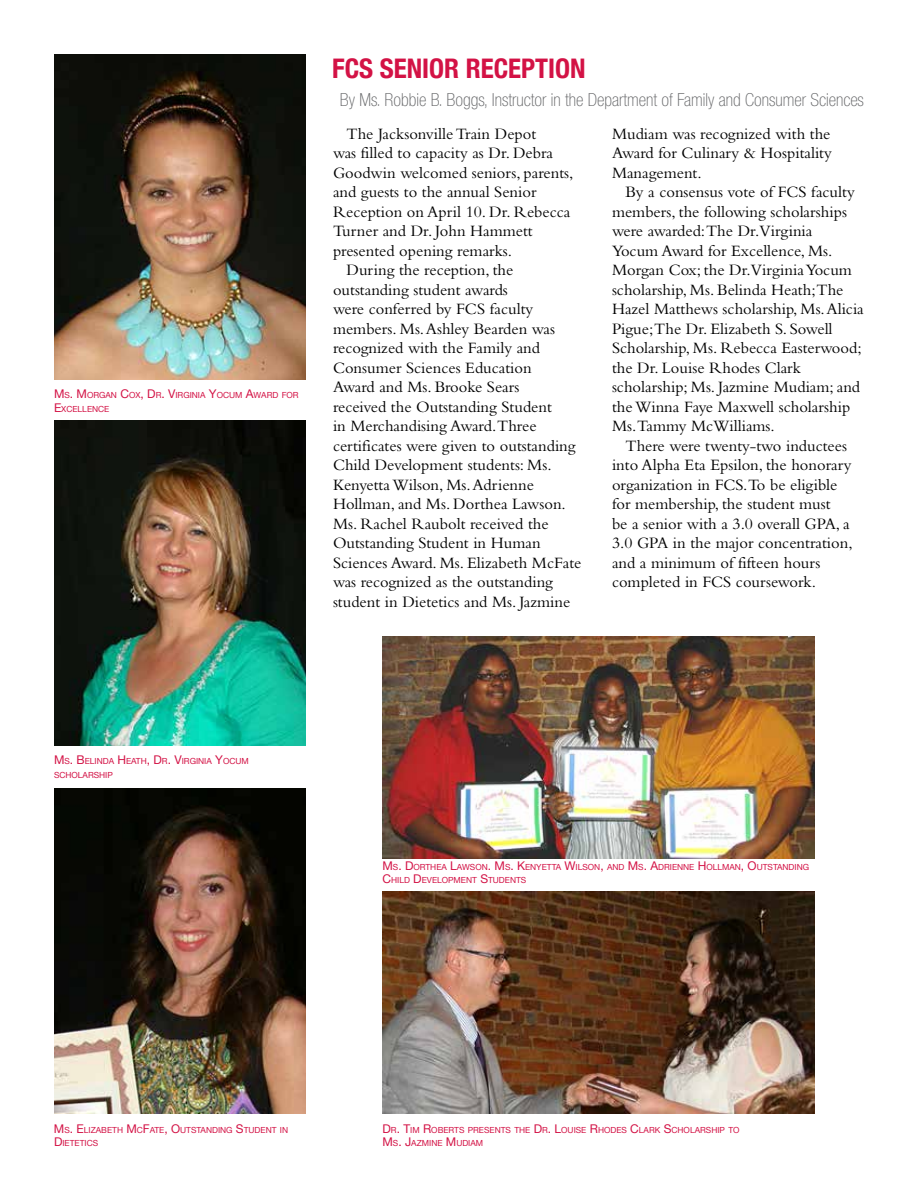
<style>
.page{position:relative;width:918px;height:1188px;background:#fff}
.page>*{position:absolute;margin:0;border:0;box-sizing:border-box;transform-origin:0 0}
.t1{font:700 condensed 27px "Helvetica Neue";color:#d31245}
.t2{font:100 condensed 18px "Helvetica Neue";color:#636466}
.t3{font:16.5px/19.5px "Bembo Std";color:#000}
.t4{font:8.4px/13.5px "Helvetica Neue";color:#d31245}
.s1{font-size:12px}
</style>
<div class="page">
<img style="left:54px;top:420px;width:252px;height:325px">
<img style="left:382px;top:637px;width:432px;height:222px">
<img style="left:54px;top:788px;width:252px;height:326px">
<img style="left:382px;top:892px;width:432px;height:222px">
<img style="left:54px;top:54px;width:252px;height:325px">
<p class="t4" style="left:54px;top:389px;width:246px"><span class="s1">M</span>S<span class="s1">. M</span>ORGAN <span class="s1">C</span>OX<span class="s1">, D</span>R<span class="s1">. V</span>IRGINIA <span class="s1">Y</span>OCUM <span class="s1">A</span>WARD FOR<br><span class="s1">E</span>XCELLENCE</p>
<h1 class="t1" style="left:332px;top:46px;width:15px">FCS</h1>
<h1 class="t1" style="left:380px;top:46px;width:207px">SENIOR RECEPTION</h1>
<p class="t2" style="left:340px;top:90px;width:526px">By Ms. Robbie B. Boggs, Instructor in the Department of Family and Consumer Sciences</p>
<p class="t3" style="left:346px;top:123px;width:191px">The Jacksonville Train Depot</p>
<p class="t3" style="left:333px;top:143px;width:222px">was filled to capacity as Dr. Debra</p>
<p class="t3" style="left:333px;top:162px;width:242px">Goodwin welcomed seniors, parents,</p>
<p class="t3" style="left:333px;top:182px;width:205px">and guests to the annual Senior</p>
<p class="t3" style="left:333px;top:201px;width:239px">Reception on April 10. Dr. Rebecca</p>
<p class="t3" style="left:333px;top:221px;width:201px">Turner and Dr. John Hammett</p>
<p class="t3" style="left:333px;top:240px;width:181px">presented opening remarks.</p>
<p class="t3" style="left:346px;top:260px;width:168px">During the reception, the</p>
<p class="t3" style="left:333px;top:279px;width:176px">outstanding student awards</p>
<p class="t3" style="left:333px;top:299px;width:202px">were conferred by FCS faculty</p>
<p class="t3" style="left:333px;top:318px;width:224px">members. Ms. Ashley Bearden was</p>
<p class="t3" style="left:333px;top:338px;width:209px">recognized with the Family and</p>
<p class="t3" style="left:333px;top:357px;width:200px">Consumer Sciences Education</p>
<p class="t3" style="left:333px;top:377px;width:188px">Award and Ms. Brooke Sears</p>
<p class="t3" style="left:333px;top:396px;width:220px">received the Outstanding Student</p>
<p class="t3" style="left:333px;top:416px;width:205px">in Merchandising Award.Three</p>
<p class="t3" style="left:333px;top:435px;width:244px">certificates were given to outstanding</p>
<p class="t3" style="left:333px;top:455px;width:220px">Child Development students: Ms.</p>
<p class="t3" style="left:333px;top:474px;width:203px">Kenyetta Wilson, Ms. Adrienne</p>
<p class="t3" style="left:333px;top:494px;width:234px">Hollman, and Ms. Dorthea Lawson.</p>
<p class="t3" style="left:333px;top:513px;width:217px">Ms. Rachel Raubolt received the</p>
<p class="t3" style="left:333px;top:533px;width:209px">Outstanding Student in Human</p>
<p class="t3" style="left:333px;top:552px;width:250px">Sciences Award. Ms. Elizabeth McFate</p>
<p class="t3" style="left:333px;top:572px;width:222px">was recognized as the outstanding</p>
<p class="t3" style="left:333px;top:591px;width:239px">student in Dietetics and Ms. Jazmine</p>
<p class="t3" style="left:612px;top:123px;width:221px;text-align:justify">Mudiam was recognized with the Award for Culinary &amp; Hospitality Management.</p>
<p class="t3" style="left:612px;top:182px;width:253px;text-indent:13px">By a consensus vote of FCS faculty members, the following scholarships were awarded:The Dr.Virginia<br>Yocum Award for Excellence, Ms.<br>Morgan Cox; the Dr.Virginia Yocum scholarship, Ms. Belinda Heath;The Hazel Matthews scholarship, Ms. Alicia Pigue;The Dr. Elizabeth S. Sowell Scholarship, Ms. Rebecca Easterwood; the Dr. Louise Rhodes Clark scholarship; Ms. Jazmine Mudiam; and the Winna Faye Maxwell scholarship Ms.Tammy McWilliams.</p>
<p class="t3" style="left:612px;top:435px;width:242px;text-indent:13px">There were twenty-two inductees into Alpha Eta Epsilon, the honorary organization in FCS.To be eligible for membership, the student must<br>be a senior with a 3.0 overall GPA, a 3.0 GPA in the major concentration, and a minimum of fifteen hours completed in FCS coursework.</p>
<p class="t4" style="left:54px;top:755px;width:195px"><span class="s1">M</span>S<span class="s1">. B</span>ELINDA <span class="s1">H</span>EATH <span class="s1">, D</span>R<span class="s1">. V</span>IRGINIA <span class="s1">Y</span>OCUM<br>SCHOLARSH IP</p>
<p class="t4" style="left:382px;top:861px;width:428px"><span class="s1">M</span>S<span class="s1">. D</span>ORTH EA <span class="s1">L</span>AWSON<span class="s1">. M</span>S<span class="s1">. K</span>ENYETTA <span class="s1">W</span>ILSON<span class="s1">,</span> AND <span class="s1">M</span>S<span class="s1">. A</span>DRIENNE <span class="s1">H</span>OLLMAN<span class="s1">, O</span>UTSTANDING<br><span class="s1">C</span>H ILD <span class="s1">D</span>EVELOPM ENT <span class="s1">S</span>TUDENTS</p>
<p class="t4" style="left:54px;top:1123px;width:236px"><span class="s1">M</span>S<span class="s1">. E</span>LIZABETH <span class="s1">M</span>C<span class="s1">F</span>ATE<span class="s1">, O</span>UTSTANDING <span class="s1">S</span>TUDENT IN<br><span class="s1">D</span> IETETICS</p>
<p class="t4" style="left:382px;top:1123px;width:359px"><span class="s1">D</span>R<span class="s1">. T</span>IM <span class="s1">R</span>OBERTS PRESENTS TH E <span class="s1">D</span>R<span class="s1">. L</span>OUISE <span class="s1">R</span>HODES <span class="s1">C</span>LARK <span class="s1">S</span>CHOLARSH IP TO<br><span class="s1">M</span>S<span class="s1">. J</span>AZMINE <span class="s1">M</span>UDIAM</p>
</div>
